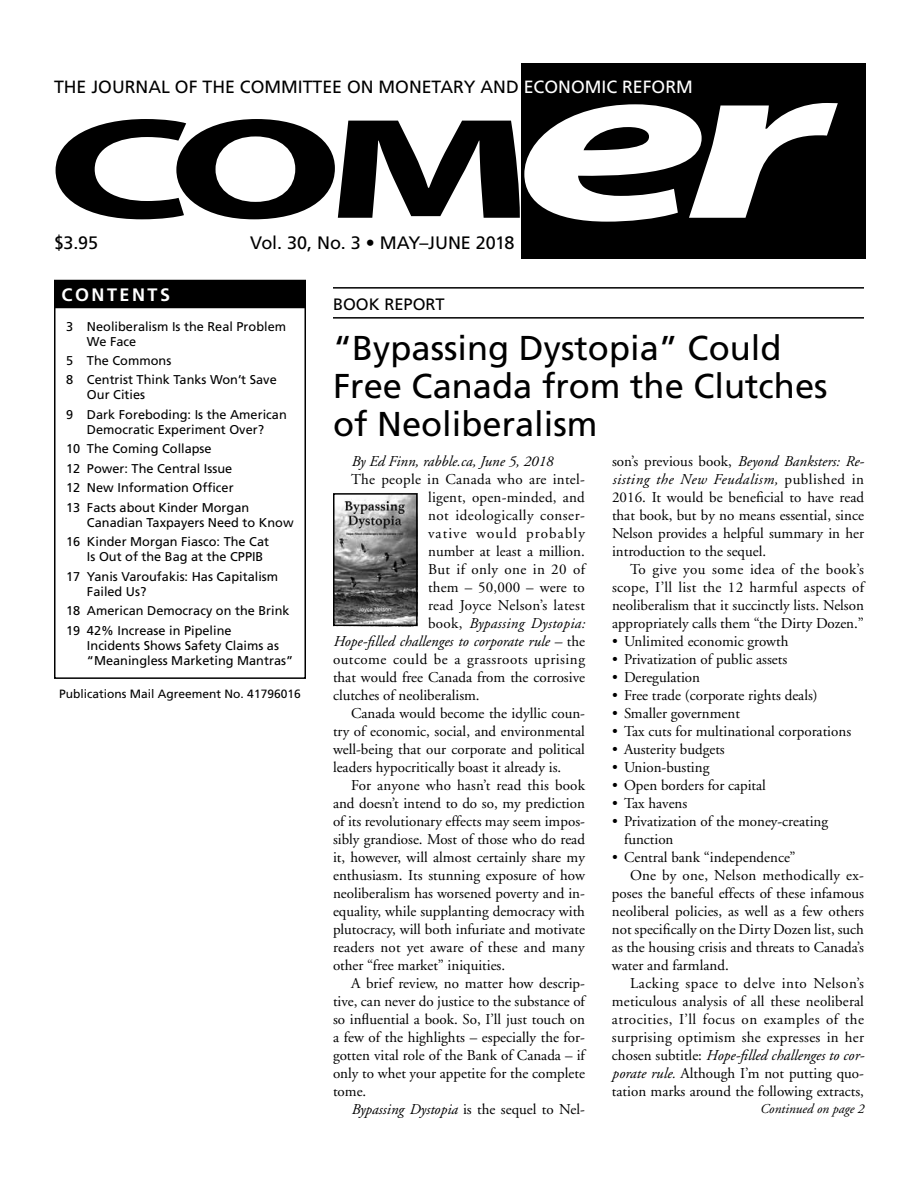
<style>
.page{position:relative;width:918px;height:1188px;background:#fff}
.page>*{position:absolute;margin:0;border:0;box-sizing:border-box;transform-origin:0 0}
.t1{font:34.5px/38.2px "Frutiger";color:#000}
.t2{font:18px "Frutiger";letter-spacing:-.005em;color:#000}
.t3{font:700 18px "Frutiger";letter-spacing:.14em;color:#fff}
.t4{font:17.7px "Frutiger";color:#000}
.t5{font:16.5px "Frutiger";color:#000}
.t6{font:15px/18px "Adobe Garamond";color:#000;text-align:justify}
.t7{font:italic 15px "Adobe Garamond";color:#000}
.t8{font:15px "Adobe Garamond";letter-spacing:.03em;color:#000}
.t9{font:15px "Adobe Garamond";letter-spacing:.02em;color:#000}
.t10{font:15px "Adobe Garamond";letter-spacing:.035em;color:#000}
.t11{font:15px "Adobe Garamond";letter-spacing:.025em;color:#000}
.t12{font:italic 15px "Adobe Garamond";letter-spacing:.02em;color:#000}
.t13{font:15px "Adobe Garamond";letter-spacing:.07em;color:#000}
.t14{font:italic 13.5px "Adobe Garamond";color:#000}
.t15{font:12.75px/19.5px "Frutiger";color:#000}
.t16{font:12px "Frutiger";color:#000}
.s1{color:#fff}
.s2{font-style:normal}
.s3{font-style:italic}
</style>
<div class="page">
<div style="left:54px;top:283px;width:252px;height:396px;border:2px solid #000"></div>
<div style="left:55px;top:280px;width:250px;height:28px;background:#000"></div>
<div style="left:522px;top:64px;width:344px;height:195px;background:#000"></div>
<svg style="left:56px;top:119px;width:130px;height:100px"></svg>
<div style="left:176px;top:119px;width:159px;height:100px;background:#000;border-radius:50%"></div>
<svg style="left:338px;top:103px;width:500px;height:119px"></svg>
<div style="left:216px;top:136px;width:79px;height:66px;background:#fff;border-radius:50%"></div>
<hr style="left:333px;top:287px;width:531px;height:2px;background:#000">
<hr style="left:333px;top:317px;width:531px;height:2px;background:#000">
<img style="left:336px;top:496px;width:79px;height:127px">
<div style="left:333px;top:493px;width:85px;height:133px;border:2px solid #000"></div>
<p class="t4" style="left:54px;top:76px;width:640px">THE JOURNAL OF THE COMMITTEE ON MONETARY AND <span class="s1">ECONOMIC REFORM</span></p>
<p class="t2" style="left:54px;top:232px;width:46px">$3.95</p>
<p class="t2" style="left:250px;top:232px;width:266px">Vol. 30, No. 3 • MAY–JUNE 2018</p>
<p class="t3" style="left:62px;top:284px;width:110px">CONTENTS</p>
<p class="t15" style="left:87px;top:318px;width:201px;line-height:15px;text-indent:-21px">3 Neoliberalism Is the Real Problem<br>We Face</p>
<p class="t15" style="left:66px;top:351px;width:212px">5 The Commons<br>8 Centrist Think Tanks Won’t Save</p>
<p class="t15" style="left:66px;top:385px;width:222px;text-indent:21px">Our Cities<br>9 Dark Foreboding: Is the American</p>
<p class="t15" style="left:66px;top:420px;width:200px;text-indent:21px">Democratic Experiment Over?<br>10 The Coming Collapse<br>12 Power: The Central Issue<br>12 New Information Officer<br>13 Facts about Kinder Morgan</p>
<p class="t15" style="left:66px;top:513px;width:229px;text-indent:21px">Canadian Taxpayers Need to Know<br>16 Kinder Morgan Fiasco: The Cat</p>
<p class="t15" style="left:66px;top:547px;width:214px;text-align:center">Is Out of the Bag at the CPPIB<br>17 Yanis Varoufakis: Has Capitalism</p>
<p class="t15" style="left:66px;top:582px;width:225px;text-indent:21px">Failed Us?<br>18 American Democracy on the Brink<br>19 42% Increase in Pipeline</p>
<p class="t15" style="left:87px;top:638px;width:208px;line-height:15px">Incidents Shows Safety Claims as “Meaningless Marketing Mantras”</p>
<p class="t16" style="left:59px;top:687px;width:243px">Publications Mail Agreement No. 41796016</p>
<p class="t5" style="left:333px;top:294px;width:113px">BOOK REPORT</p>
<h1 class="t1" style="left:333px;top:328px;width:496px">“Bypassing Dystopia” Could<br>Free Canada from the Clutches of Neoliberalism</h1>
<p class="t7" style="left:351px;top:453px;width:204px">By Ed Finn, rabble.ca, June 5, 2018</p>
<p class="t9" style="left:351px;top:471px;width:235px">The people in Canada who are intel-</p>
<p class="t6" style="left:428px;top:489px;width:158px">ligent, open-minded, and</p>
<p class="t10" style="left:428px;top:507px;width:158px">not ideologically conser-</p>
<p class="t13" style="left:428px;top:525px;width:158px">vative would probably</p>
<p class="t6" style="left:428px;top:543px;width:158px">number at least a million.</p>
<p class="t11" style="left:428px;top:561px;width:159px">But if only one in 20 of</p>
<p class="t6" style="left:428px;top:579px;width:158px">them – 50,000 – were to</p>
<p class="t11" style="left:428px;top:597px;width:158px">read Joyce Nelson’s latest</p>
<p class="t12" style="left:428px;top:615px;width:158px"><span class="s2">book,</span> Bypassing Dystopia:</p>
<p class="t7" style="left:333px;top:633px;width:254px">Hope-filled challenges to corporate rule – <span class="s2">the</span></p>
<p class="t8" style="left:333px;top:651px;width:254px">outcome could be a grassroots uprising</p>
<p class="t6" style="left:333px;top:669px;width:254px">that would free Canada from the corrosive</p>
<p class="t6" style="left:333px;top:687px;width:148px">clutches of neoliberalism.</p>
<p class="t6" style="left:351px;top:705px;width:236px">Canada would become the idyllic coun-</p>
<p class="t6" style="left:333px;top:723px;width:254px">try of economic, social, and environmental</p>
<p class="t6" style="left:333px;top:741px;width:254px">well-being that our corporate and political</p>
<p class="t6" style="left:333px;top:759px;width:230px">leaders hypocritically boast it already is.</p>
<p class="t6" style="left:351px;top:777px;width:236px">For anyone who hasn’t read this book</p>
<p class="t6" style="left:333px;top:795px;width:253px">and doesn’t intend to do so, my prediction</p>
<p class="t6" style="left:333px;top:813px;width:254px">of its revolutionary effects may seem impos-</p>
<p class="t6" style="left:333px;top:831px;width:254px">sibly grandiose. Most of those who do read</p>
<p class="t6" style="left:333px;top:849px;width:253px">it, however, will almost certainly share my</p>
<p class="t6" style="left:333px;top:867px;width:253px">enthusiasm. Its stunning exposure of how</p>
<p class="t6" style="left:333px;top:885px;width:253px">neoliberalism has worsened poverty and in-</p>
<p class="t6" style="left:333px;top:903px;width:254px">equality, while supplanting democracy with</p>
<p class="t6" style="left:333px;top:921px;width:253px">plutocracy, will both infuriate and motivate</p>
<p class="t6" style="left:333px;top:939px;width:253px">readers not yet aware of these and many</p>
<p class="t6" style="left:333px;top:957px;width:174px">other “free market” iniquities.</p>
<p class="t6" style="left:351px;top:975px;width:236px">A brief review, no matter how descrip-</p>
<p class="t6" style="left:333px;top:993px;width:254px">tive, can never do justice to the substance of</p>
<p class="t6" style="left:333px;top:1011px;width:253px">so influential a book. So, I’ll just touch on</p>
<p class="t6" style="left:333px;top:1029px;width:254px">a few of the highlights – especially the for-</p>
<p class="t6" style="left:333px;top:1047px;width:253px">gotten vital role of the Bank of Canada – if</p>
<p class="t6" style="left:333px;top:1065px;width:253px">only to whet your appetite for the complete</p>
<p class="t6" style="left:333px;top:1083px;width:35px">tome.</p>
<p class="t7" style="left:351px;top:1101px;width:236px">Bypassing Dystopia <span class="s2">is the sequel to Nel-</span></p>
<p class="t6" style="left:612px;top:453px;width:254px">son’s previous book, <span class="s3">Beyond Banksters: Re&shy;sisting the New Feudalism,</span> published in 2016. It would be beneficial to have read that book, but by no means essential, since Nelson provides a helpful summary in her introduction to the sequel.</p>
<p class="t6" style="left:612px;top:561px;width:254px;text-indent:18px">To give you some idea of the book’s scope, I’ll list the 12 harmful aspects of neoliberalism that it succinctly lists. Nelson appropriately calls them “the Dirty Dozen.”</p>
<p class="t6" style="left:612px;top:633px;width:178px">• Unlimited economic growth</p>
<p class="t6" style="left:612px;top:651px;width:177px">• Privatization of public assets</p>
<p class="t6" style="left:612px;top:669px;width:90px">• Deregulation</p>
<p class="t6" style="left:612px;top:687px;width:207px">• Free trade (corporate rights deals)</p>
<p class="t6" style="left:612px;top:705px;width:130px">• Smaller government</p>
<p class="t6" style="left:612px;top:723px;width:241px">• Tax cuts for multinational corporations</p>
<p class="t6" style="left:612px;top:741px;width:114px">• Austerity budgets</p>
<p class="t6" style="left:612px;top:759px;width:99px">• Union-busting</p>
<p class="t6" style="left:612px;top:777px;width:155px">• Open borders for capital</p>
<p class="t6" style="left:612px;top:795px;width:77px">• Tax havens</p>
<p class="t6" style="left:624px;top:813px;width:206px;text-indent:-12px">• Privatization of the money-creating function</p>
<p class="t6" style="left:612px;top:849px;width:185px">• Central bank “independence”</p>
<p class="t6" style="left:630px;top:867px;width:235px">One by one, Nelson methodically ex-</p>
<p class="t6" style="left:612px;top:885px;width:254px">poses the baneful effects of these infamous</p>
<p class="t6" style="left:612px;top:903px;width:254px">neoliberal policies, as well as a few others</p>
<p class="t6" style="left:612px;top:921px;width:254px">not specifically on the Dirty Dozen list, such</p>
<p class="t6" style="left:612px;top:939px;width:253px">as the housing crisis and threats to Canada’s</p>
<p class="t6" style="left:612px;top:957px;width:118px">water and farmland.</p>
<p class="t10" style="left:630px;top:975px;width:236px">Lacking space to delve into Nelson’s</p>
<p class="t6" style="left:612px;top:993px;width:254px">meticulous analysis of all these neoliberal</p>
<p class="t8" style="left:612px;top:1011px;width:254px">atrocities, I’ll focus on examples of the</p>
<p class="t9" style="left:612px;top:1029px;width:254px">surprising optimism she expresses in her</p>
<p class="t7" style="left:612px;top:1047px;width:254px"><span class="s2">chosen subtitle:</span> Hope-filled challenges to cor-</p>
<p class="t6" style="left:612px;top:1065px;width:253px"><span class="s3">porate rule.</span> Although I’m not putting quo-</p>
<p class="t6" style="left:612px;top:1083px;width:254px">tation marks around the following extracts,</p>
<p class="t14" style="left:760px;top:1102px;width:106px">Continued on page 2</p>
</div>
